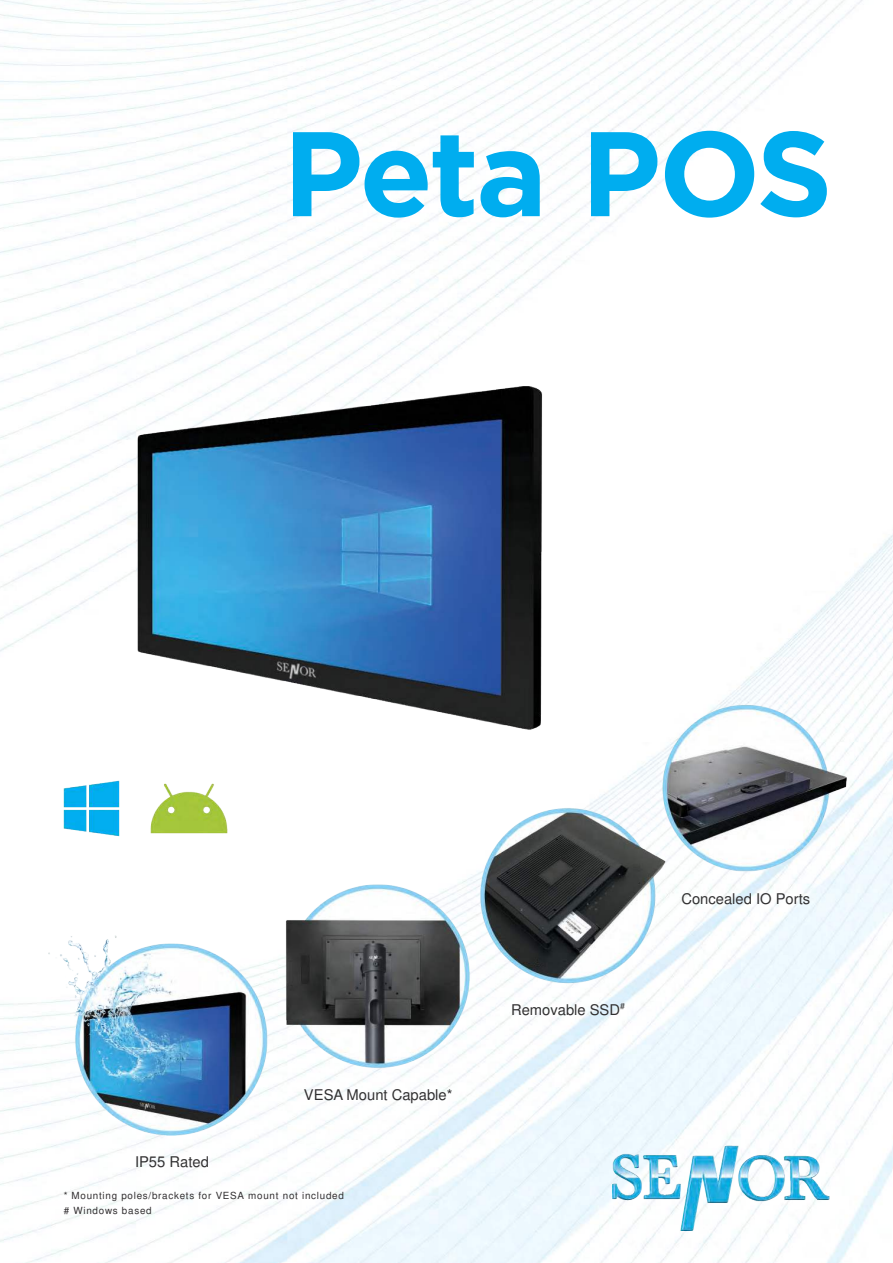
<style>
.page{position:relative;width:893px;height:1263px;background:#fff}
.page>*{position:absolute;margin:0;border:0;box-sizing:border-box;transform-origin:0 0}
.t1{font:700 120px "Gotham";letter-spacing:-.03em;color:#00adef}
.t2{font:14.7px "Arial Narrow";color:#313031}
.t3{font:9.9px/15px "Arial Narrow";letter-spacing:.075em;color:#302d2f}
.s1{color:#302e2f}
</style>
<div class="page">
<img style="left:0;top:0;width:893px;height:1263px">
<img style="left:48px;top:386px;width:808px;height:749px">
<img style="left:612px;top:1083px;width:281px;height:147px">
<h1 class="t1" style="left:283px;top:120px;width:551px">Peta POS</h1>
<h2 class="t2" style="left:135px;top:1156px;width:75px">IP55 Rated</h2>
<h2 class="t2" style="left:304px;top:1089px;width:150px">VESA Mount Capable*</h2>
<p class="t3" style="left:64px;top:1189px;width:282px"><span class="s1">*</span> Mounting poles/brackets for VESA mount not included # Windows based</p>
<h2 class="t2" style="left:511px;top:1004px;width:115px">Removable SSD<sup>#</sup></h2>
<h2 class="t2" style="left:681px;top:893px;width:130px">Concealed IO Ports</h2>
</div>
